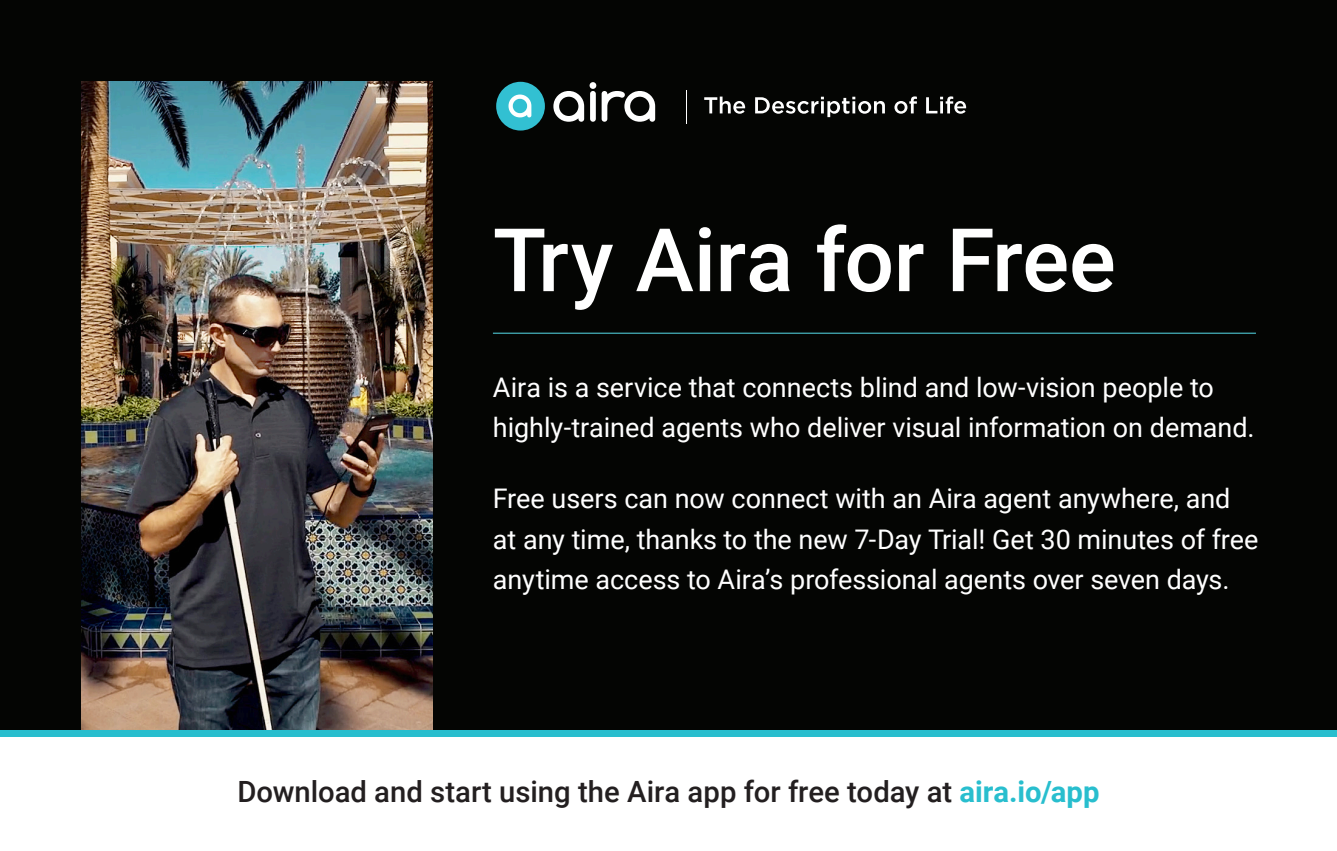
<style>
.page{position:relative;width:1337px;height:851px;background:#fff}
.page>*{position:absolute;margin:0;border:0;box-sizing:border-box;transform-origin:0 0}
.t1{font:500 87.75px "Roboto";letter-spacing:-.005em;color:#fff}
.t2{font:500 29.25px "Roboto";color:#231f20}
.t3{font:27px/40.5px "Roboto";letter-spacing:-.005em;color:#fff}
.s1{font-weight:700;color:#28bece}
</style>
<div class="page">
<div style="left:0;top:0;width:1336px;height:735px;background:#040503"></div>
<hr style="left:493px;top:332px;width:763px;height:2px;background:#4dc4d1">
<svg style="left:553px;top:82px;width:102px;height:40px"></svg>
<div style="left:496px;top:82px;width:49px;height:48px;background:#32c0d2;border-radius:50%"></div>
<svg style="left:508px;top:94px;width:23px;height:23px"></svg>
<hr style="left:686px;top:90px;width:1px;height:34px;background:#fff">
<svg style="left:704px;top:97px;width:41px;height:17px"></svg>
<svg style="left:755px;top:97px;width:130px;height:20px"></svg>
<svg style="left:894px;top:96px;width:23px;height:18px"></svg>
<svg style="left:926px;top:96px;width:40px;height:18px"></svg>
<img style="left:81px;top:81px;width:351px;height:649px">
<div style="left:0;top:730px;width:1336px;height:7px;background:#28bece"></div>
<h1 class="t1" style="left:493px;top:198px;width:624px">Try Aira for Free</h1>
<h2 class="t3" style="left:493px;top:366px;width:763px">Aira is a service that connects blind and low-vision people to highly-trained agents who deliver visual information on demand.</h2>
<h2 class="t3" style="left:493px;top:477px;width:767px">Free users can now connect with an Aira agent anywhere, and at any time, thanks to the new 7-Day Trial! Get 30 minutes of free anytime access to Aira’s professional agents over seven days.</h2>
<h3 class="t2" style="left:237px;top:770px;width:863px">Download and start using the Aira app for free today at <span class="s1">aira.io/app</span></h3>
</div>
